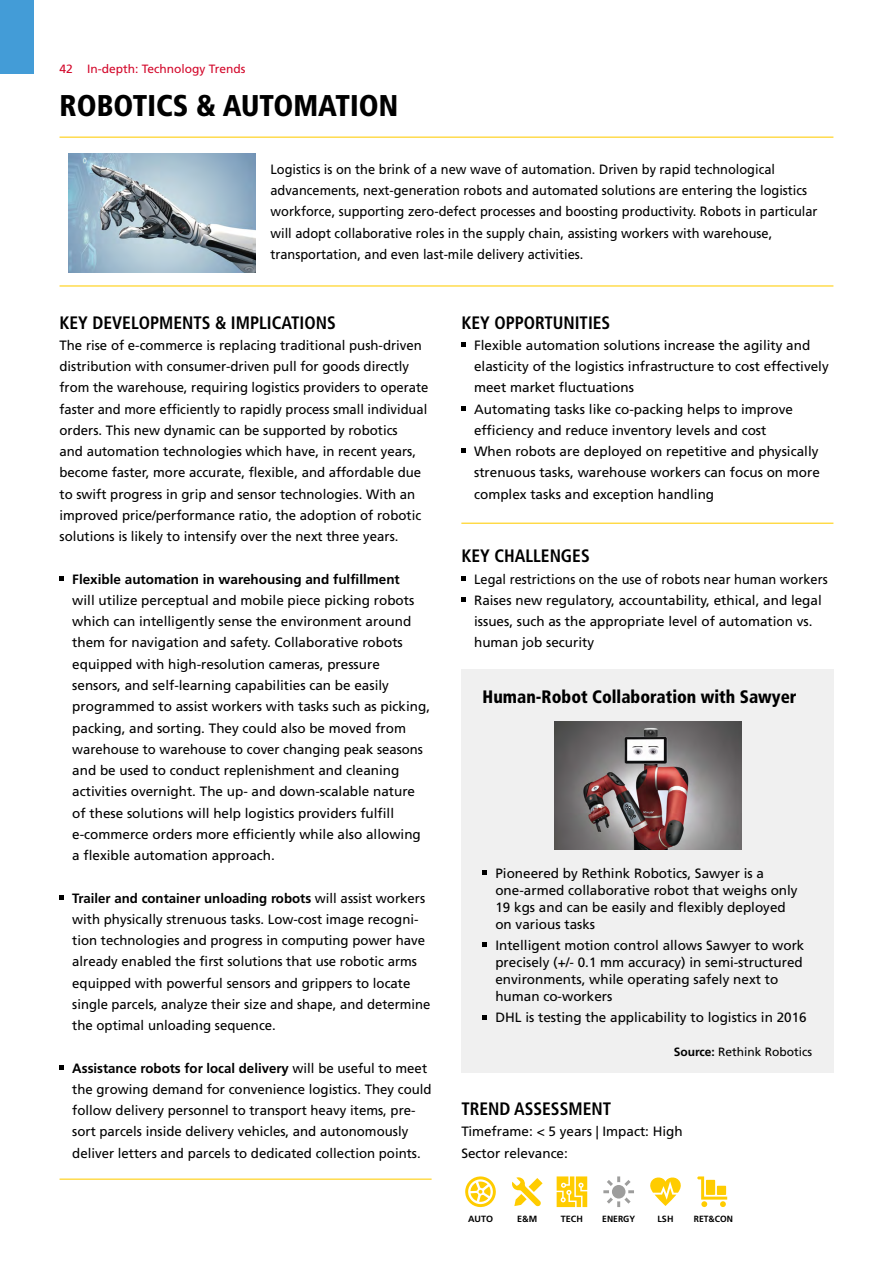
<style>
.page{position:relative;width:893px;height:1263px;background:#fff}
.page>*{position:absolute;margin:0;border:0;box-sizing:border-box;transform-origin:0 0}
.t1{font:900 condensed 30px "Frutiger LT Std";color:#000}
.t2{font:700 condensed 18px "Frutiger LT Std";color:#000}
.t3{font:900 condensed 18px "Frutiger LT Std";color:#000;scale:.95 1}
.t4{font:13.5px/21.3px "Frutiger LT Std";color:#000}
.t5{font:13.5px/21.3px "Frutiger LT Std";color:#000;scale:.95 1}
.t6{font:700 13.5px "Frutiger LT Std";color:#000}
.t7{font:12px "Frutiger LT Std";color:#d3072a}
.t8{font:12px "Frutiger LT Std";color:#000}
.t9{font:700 9px "Frutiger LT Std";color:#000}
.t10{font:700 9px "Frutiger LT Std";color:#000;scale:.95 1}
.s1{font-weight:700}
</style>
<div class="page">
<div style="left:0;top:0;width:34px;height:74px;background:#439cd7"></div>
<svg style="left:60px;top:576px;width:4px;height:5px"></svg>
<svg style="left:60px;top:895px;width:4px;height:4px"></svg>
<svg style="left:60px;top:1065px;width:4px;height:5px"></svg>
<svg style="left:461px;top:342px;width:5px;height:5px"></svg>
<svg style="left:461px;top:406px;width:5px;height:5px"></svg>
<svg style="left:461px;top:449px;width:5px;height:4px"></svg>
<svg style="left:461px;top:576px;width:5px;height:5px"></svg>
<svg style="left:461px;top:597px;width:5px;height:5px"></svg>
<hr style="left:60px;top:137px;width:773px;height:1px;background:#fc0">
<hr style="left:60px;top:285px;width:773px;height:1px;background:#fc0">
<img style="left:68px;top:153px;width:187px;height:119px">
<hr style="left:461px;top:523px;width:372px;height:1px;background:#fc0">
<svg style="left:465px;top:1176px;width:31px;height:31px"></svg>
<svg style="left:512px;top:1177px;width:31px;height:29px"></svg>
<svg style="left:557px;top:1176px;width:30px;height:31px"></svg>
<svg style="left:603px;top:1176px;width:31px;height:31px"></svg>
<div style="left:612px;top:1185px;width:13px;height:13px;background:#9d9d9c;border-radius:50%"></div>
<svg style="left:697px;top:1176px;width:30px;height:31px"></svg>
<svg style="left:650px;top:1177px;width:31px;height:29px"></svg>
<hr style="left:60px;top:1178px;width:372px;height:2px;background:#fc0">
<div style="left:461px;top:669px;width:372px;height:404px;background:#f0f0f0"></div>
<svg style="left:483px;top:870px;width:4px;height:5px"></svg>
<svg style="left:483px;top:942px;width:4px;height:5px"></svg>
<svg style="left:483px;top:1015px;width:4px;height:4px"></svg>
<img style="left:554px;top:721px;width:187px;height:128px">
<p class="t7" style="left:60px;top:62px;width:187px">42 In-depth: Technology Trends</p>
<h1 class="t1" style="left:60px;top:87px;width:340px">ROBOTICS &amp; AUTOMATION</h1>
<p class="t5" style="left:270px;top:158px;width:577px">Logistics is on the brink of a new wave of automation. Driven by rapid technological advancements, next-generation robots and automated solutions are entering the logistics workforce, supporting zero-defect processes and boosting productivity. Robots in particular will adopt collaborative roles in the supply chain, assisting workers with warehouse, transportation, and even last-mile delivery activities.</p>
<h2 class="t2" style="left:60px;top:312px;width:278px">KEY DEVELOPMENTS &amp; IMPLICATIONS</h2>
<p class="t4" style="left:60px;top:334px;width:370px">The rise of e-commerce is replacing traditional push-driven distribution with consumer-driven pull for goods directly from the warehouse, requiring logistics providers to operate faster and more efficiently to rapidly process small individual orders. This new dynamic can be supported by robotics<br>and automation technologies which have, in recent years, become faster, more accurate, flexible, and affordable due to swift progress in grip and sensor technologies. With an improved price/performance ratio, the adoption of robotic solutions is likely to intensify over the next three years.</p>
<p class="t6" style="left:72px;top:571px;width:329px">Flexible automation in warehousing and fulfillment</p>
<p class="t4" style="left:72px;top:590px;width:359px">will utilize perceptual and mobile piece picking robots which can intelligently sense the environment around them for navigation and safety. Collaborative robots equipped with high-resolution cameras, pressure sensors, and self-learning capabilities can be easily programmed to assist workers with tasks such as picking, packing, and sorting. They could also be moved from warehouse to warehouse to cover changing peak seasons and be used to conduct replenishment and cleaning activities overnight. The up- and down-scalable nature of these solutions will help logistics providers fulfill e-commerce orders more efficiently while also allowing a flexible automation approach.</p>
<p class="t4" style="left:72px;top:887px;width:360px"><span class="s1">Trailer and container unloading robots</span> will assist workers with physically strenuous tasks. Low-cost image recogni&shy;tion technologies and progress in computing power have already enabled the first solutions that use robotic arms equipped with powerful sensors and grippers to locate single parcels, analyze their size and shape, and determine the optimal unloading sequence.</p>
<p class="t4" style="left:72px;top:1057px;width:361px"><span class="s1">Assistance robots for local delivery</span> will be useful to meet the growing demand for convenience logistics. They could follow delivery personnel to transport heavy items, pre&shy;sort parcels inside delivery vehicles, and autonomously deliver letters and parcels to dedicated collection points.</p>
<h2 class="t2" style="left:461px;top:312px;width:150px">KEY OPPORTUNITIES</h2>
<p class="t4" style="left:474px;top:334px;width:356px">Flexible automation solutions increase the agility and elasticity of the logistics infrastructure to cost effectively meet market fluctuations<br>Automating tasks like co-packing helps to improve efficiency and reduce inventory levels and cost<br>When robots are deployed on repetitive and physically strenuous tasks, warehouse workers can focus on more complex tasks and exception handling</p>
<h2 class="t2" style="left:461px;top:545px;width:130px">KEY CHALLENGES</h2>
<p class="t5" style="left:474px;top:568px;width:374px">Legal restrictions on the use of robots near human workers Raises new regulatory, accountability, ethical, and legal issues, such as the appropriate level of automation vs. human job security</p>
<h2 class="t3" style="left:483px;top:686px;width:332px">Human-Robot Collaboration with Sawyer</h2>
<p class="t4" style="left:495px;top:865px;width:304px;line-height:17px">Pioneered by Rethink Robotics, Sawyer is a one-armed collaborative robot that weighs only 19 kgs and can be easily and flexibly deployed on various tasks</p>
<p class="t4" style="left:495px;top:937px;width:311px;line-height:17px">Intelligent motion control allows Sawyer to work precisely (+/- 0.1 mm accuracy) in semi-structured environments, while operating safely next to human co-workers</p>
<p class="t4" style="left:495px;top:1007px;width:313px">DHL is testing the applicability to logistics in 2016</p>
<p class="t8" style="left:674px;top:1045px;width:140px"><span class="s1">Source:</span> Rethink Robotics</p>
<h2 class="t2" style="left:461px;top:1098px;width:151px">TREND ASSESSMENT</h2>
<p class="t4" style="left:461px;top:1121px;width:223px">Timeframe: &lt; 5 years | Impact: High<br>Sector relevance:</p>
<p class="t9" style="left:468px;top:1213px;width:27px">AUTO</p>
<p class="t9" style="left:517px;top:1213px;width:21px">E&amp;M</p>
<p class="t9" style="left:561px;top:1213px;width:24px">TECH</p>
<p class="t10" style="left:602px;top:1213px;width:36px">ENERGY</p>
<p class="t9" style="left:657px;top:1213px;width:18px">LSH</p>
<p class="t10" style="left:694px;top:1213px;width:43px">RET&amp;CON</p>
</div>
